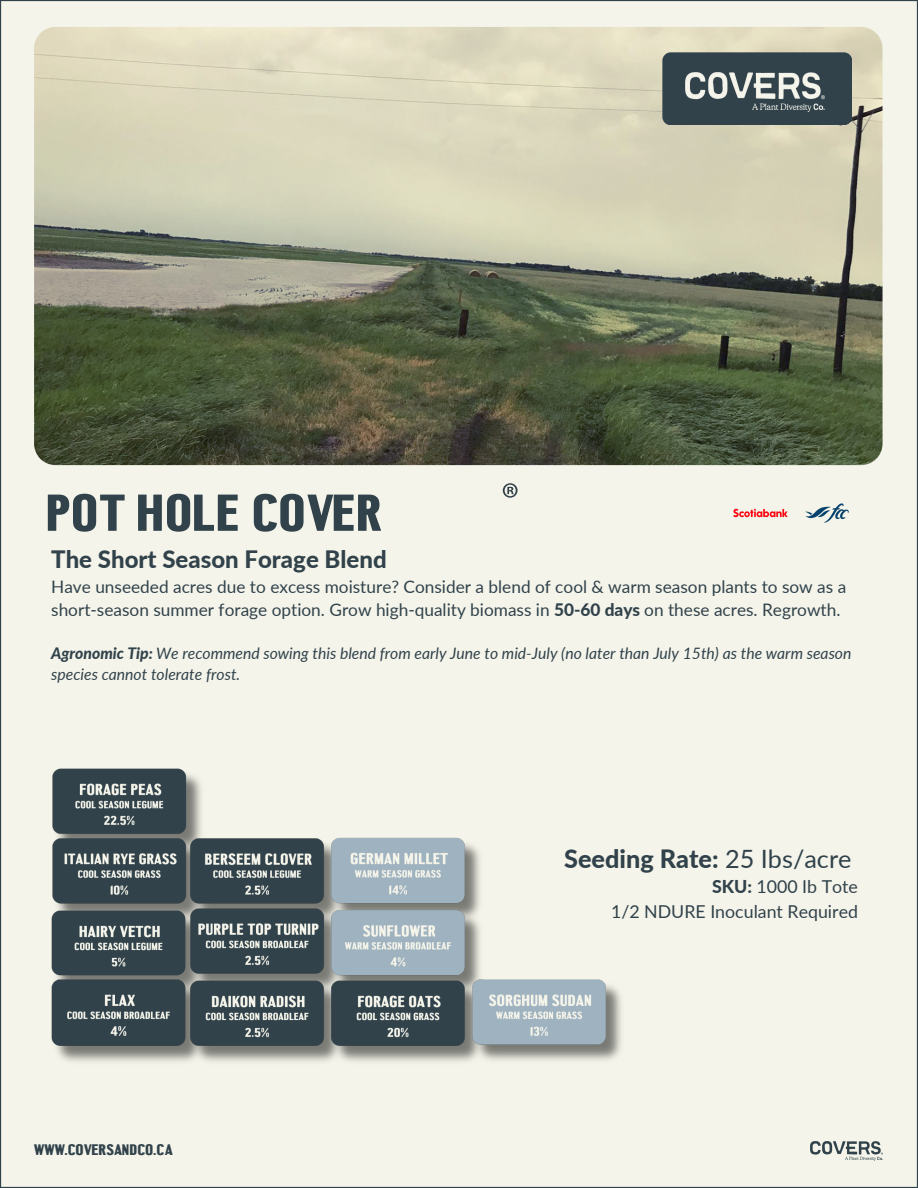
<style>
.page{position:relative;width:918px;height:1188px;background:#f4f4ea}
.page>*{position:absolute;margin:0;border:0;box-sizing:border-box;transform-origin:0 0}
.t1{font:700 condensed 51.75px "Covers";color:#31424b}
.t2{font:800 25.2px "Lato";color:#31424b}
.t3{font:800 24px "Lato";color:#31424b}
.t4{font:17.85px/24.8px "Lato";color:#31424b;text-align:right}
.t5{font:17.25px/22.5px "Lato";color:#31424b}
.t6{font:italic 15.75px/20.2px "Lato";color:#31424b}
.t7{font:700 condensed 15.3px "Covers";color:#31424b}
.s1{font-weight:800}
.s2{font-weight:400}
</style>
<div class="page">
<img style="left:34px;top:27px;width:848px;height:438px;border-radius:21px">
<div style="left:662px;top:52px;width:190px;height:73px;background:#31424b;border-radius:8px"></div>
<hr style="left:0;top:0;width:917px;height:1px;background:#31424b">
<hr style="left:0;top:1187px;width:918px;height:1px;background:#31424b">
<hr style="left:0;top:1px;width:1px;height:1187px;background:#31424b">
<hr style="left:917px;top:1px;width:1px;height:1187px;background:#31424b">
<img style="left:685px;top:73px;width:140px;height:38px">
<img style="left:810px;top:1142px;width:72px;height:19px">
<svg style="left:503px;top:483px;width:14px;height:15px"></svg>
<img style="left:806px;top:503px;width:43px;height:19px">
<img style="left:733px;top:508px;width:54px;height:10px">
<img style="left:51px;top:768px;width:570px;height:294px">
<p class="t1" style="left:48px;top:483px;width:338px">POT HOLE COVER</p>
<p class="t3" style="left:51px;top:545px;width:337px">The Short Season Forage Blend</p>
<p class="t5" style="left:51px;top:575px;width:797px">Have unseeded acres due to excess moisture? Consider a blend of cool &amp; warm season plants to sow as a short-season summer forage option. Grow high-quality biomass in <span class="s1">50-60 days</span> on these acres. Regrowth.</p>
<p class="t6" style="left:51px;top:643px;width:802px"><span class="s1">Agronomic Tip:</span> We recommend sowing this blend from early June to mid-July (no later than July 15th) as the warm season species cannot tolerate frost.</p>
<p class="t7" style="left:34px;top:1141px;width:140px">WWW.COVERSANDCO.CA</p>
<p class="t2" style="left:564px;top:843px;width:289px">Seeding Rate: <span class="s2">25 Ibs/acre</span></p>
<p class="t4" style="left:611px;top:874px;width:248px"><span class="s1">SKU:</span> 1000 Ib Tote<br>1/2 NDURE Inoculant Required</p>
</div>
